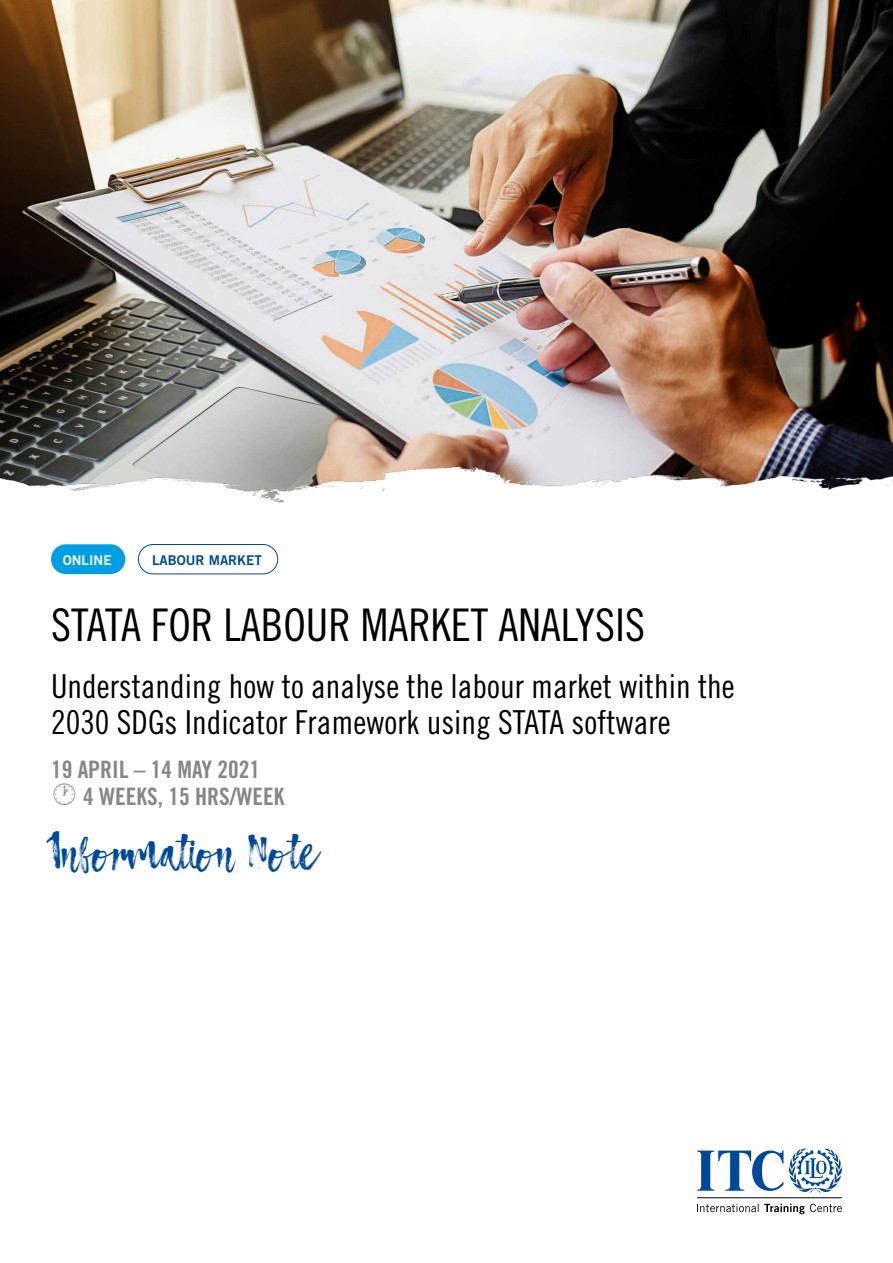
<style>
.page{position:relative;width:893px;height:1263px;background:#fff}
.page>*{position:absolute;margin:0;border:0;box-sizing:border-box;transform-origin:0 0}
.t1{font:45px "Trade Gothic LT Std Cn 18";color:#000}
.t2{font:45px "Atmosphere Script Typeface";color:#004996}
.t3{font:33px/36px "Trade Gothic LT Std Cn 18";color:#000}
.t4{font:24px "Trade Gothic Bold Cond Twenty";color:#878787}
.t5{font:13.5px "Trade Gothic Bold Two";color:#004996}
.t6{font:13.5px "Trade Gothic Bold Two";color:#fff}
</style>
<div class="page">
<img style="left:0;top:0;width:893px;height:460px">
<img style="left:0;top:460px;width:893px;height:43px">
<svg style="left:697px;top:1148px;width:145px;height:45px"></svg>
<svg style="left:697px;top:1204px;width:145px;height:10px"></svg>
<hr style="left:697px;top:1197px;width:145px;height:1px;background:#000">
<div style="left:138px;top:544px;width:140px;height:30px;border:1px solid #004996;border-radius:15px"></div>
<div style="left:51px;top:544px;width:74px;height:30px;background:#009fe3;border-radius:15px"></div>
<p class="t6" style="left:63px;top:552px;width:50px">ONLINE</p>
<p class="t5" style="left:152px;top:551px;width:111px">LABOUR MARKET</p>
<h1 class="t1" style="left:51px;top:598px;width:595px">STATA FOR LABOUR MARKET ANALYSIS</h1>
<p class="t3" style="left:51px;top:668px;width:685px">Understanding how to analyse the labour market within the<br>2030 SDGs Indicator Framework using STATA software</p>
<p class="t4" style="left:51px;top:755px;width:211px">19 APRIL – 14 MAY 2021</p>
<p class="t4" style="left:51px;top:782px;width:235px">• 4 WEEKS, 15 HRS/WEEK</p>
<h1 class="t2" style="left:51px;top:827px;width:266px">Information Note</h1>
</div>
